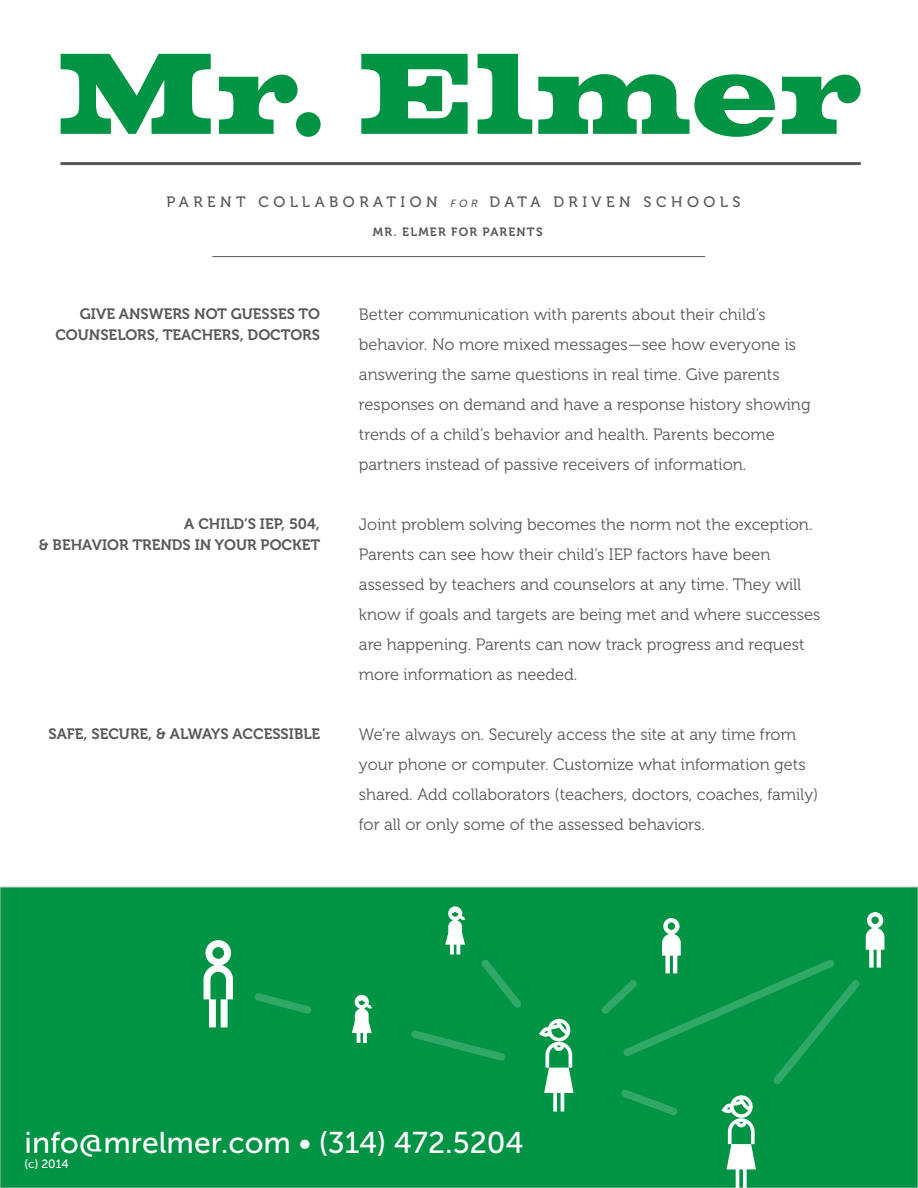
<style>
.page{position:relative;width:918px;height:1188px;background:#fff}
.page>*{position:absolute;margin:0;border:0;box-sizing:border-box;transform-origin:0 0}
.t1{font:700 120px "Volta EF";color:#009444}
.t2{font:30px "Museo Sans 500";color:#fff}
.t3{font:16.5px/30px "Museo 300";color:#58595b}
.t4{font:15px/21px "Museo 700";color:#58595b;text-align:right}
.t5{font:15px "Museo 500";letter-spacing:.3em;color:#58595b}
.t6{font:12px "Museo 700";letter-spacing:.1em;color:#58595b}
.t7{font:12px "Museo Sans 500";color:#fff}
.s1{font-family:"Museo Sans 500";font-style:italic;font-size:10.5px}
</style>
<div class="page">
<div style="left:0;top:887px;width:918px;height:301px;background:#009444"></div>
<svg style="left:866px;top:912px;width:18px;height:56px"></svg>
<svg style="left:204px;top:940px;width:29px;height:87px"></svg>
<svg style="left:445px;top:906px;width:20px;height:49px"></svg>
<svg style="left:352px;top:995px;width:20px;height:48px"></svg>
<svg style="left:539px;top:1019px;width:35px;height:93px"></svg>
<svg style="left:721px;top:1095px;width:35px;height:93px"></svg>
<svg style="left:621px;top:1090px;width:56px;height:25px"></svg>
<svg style="left:482px;top:960px;width:39px;height:48px"></svg>
<svg style="left:411px;top:1031px;width:94px;height:30px"></svg>
<svg style="left:255px;top:993px;width:56px;height:21px"></svg>
<svg style="left:602px;top:918px;width:258px;height:166px"></svg>
<hr style="left:212px;top:256px;width:493px;height:1px;background:#58595b">
<hr style="left:60px;top:162px;width:801px;height:3px;background:#58595b">
<h1 class="t1" style="left:56px;top:26px;width:807px">Mr. Elmer</h1>
<p class="t5" style="left:166px;top:194px;width:576px">PARENT COLLABORATION <span class="s1">FOR</span> DATA DRIVEN SCHOOLS</p>
<p class="t6" style="left:373px;top:225px;width:171px">MR. ELMER FOR PARENTS</p>
<p class="t4" style="left:55px;top:304px;width:266px">GIVE ANSWERS NOT GUESSES TO<br>COUNSELORS, TEACHERS, DOCTORS</p>
<p class="t3" style="left:359px;top:299px;width:453px">Better communication with parents about their child’s behavior. No more mixed messages—see how everyone is answering the same questions in real time. Give parents responses on demand and have a response history showing trends of a child’s behavior and health. Parents become partners instead of passive receivers of information.</p>
<p class="t4" style="left:39px;top:513px;width:283px">A CHILD’S IEP, 504,<br>&amp; BEHAVIOR TRENDS IN YOUR POCKET</p>
<p class="t3" style="left:359px;top:509px;width:463px">Joint problem solving becomes the norm not the exception.<br>Parents can see how their child’s IEP factors have been assessed by teachers and counselors at any time. They will know if goals and targets are being met and where successes are happening. Parents can now track progress and request more information as needed.</p>
<p class="t4" style="left:49px;top:723px;width:273px">SAFE, SECURE, &amp; ALWAYS ACCESSIBLE</p>
<p class="t3" style="left:359px;top:719px;width:461px">We’re always on. Securely access the site at any time from your phone or computer. Customize what information gets shared. Add collaborators (teachers, doctors, coaches, family) for all or only some of the assessed behaviors.</p>
<h2 class="t2" style="left:25px;top:1126px;width:501px">info@mrelmer.com • (314) 472.5204</h2>
<p class="t7" style="left:25px;top:1157px;width:46px">(c) 2014</p>
</div>
